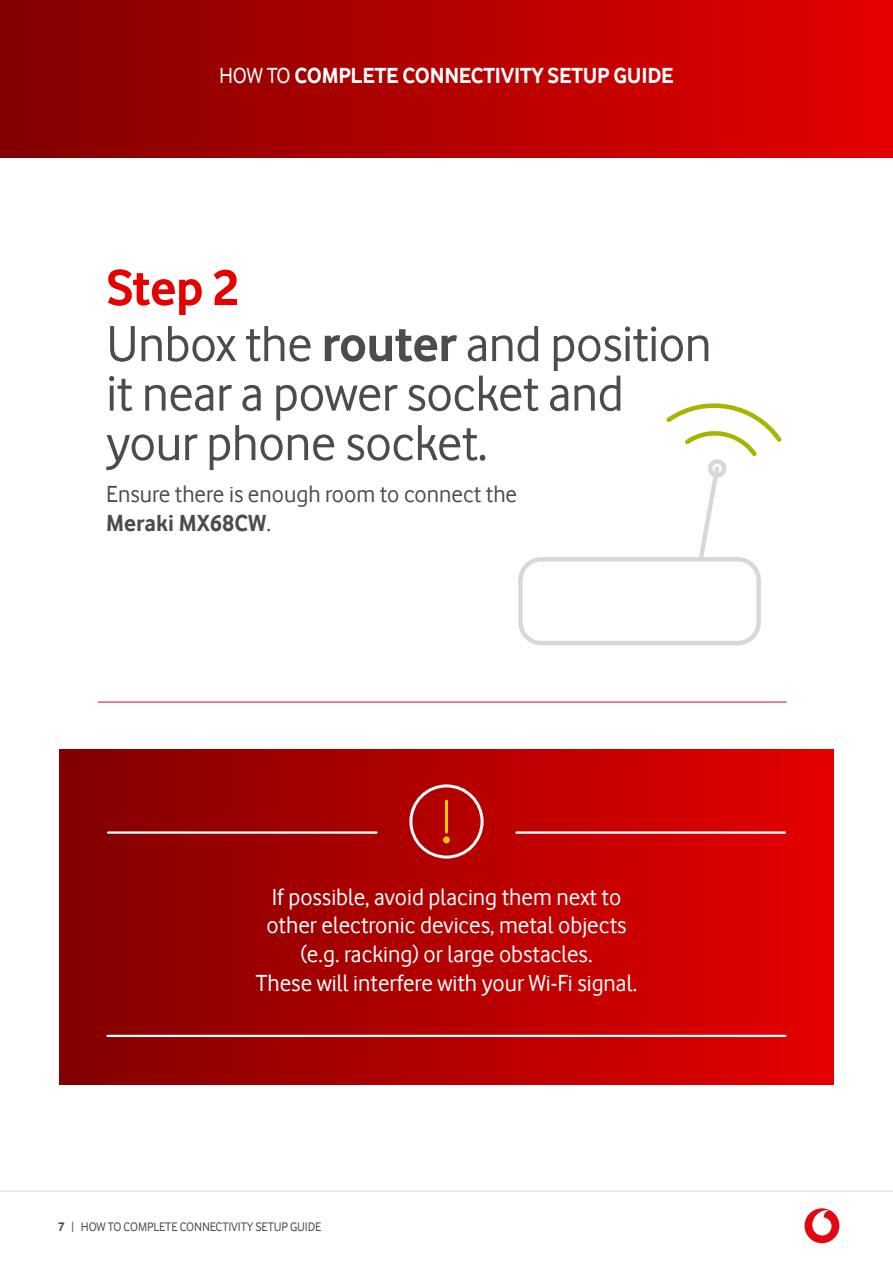
<style>
.page{position:relative;width:893px;height:1263px;background:#fff}
.page>*{position:absolute;margin:0;border:0;box-sizing:border-box;transform-origin:0 0}
.t1{font:52.5px/55.9px "Vodafone Rg";letter-spacing:-.01em;color:#4a4d4e}
.t2{font:24px/28.8px "Vodafone Rg";color:#fff;text-align:center}
.t3{font:24px/28.8px "Vodafone Rg";color:#4a4d4e}
.t4{font:700 22.5px "Vodafone Rg";letter-spacing:-.01em;color:#fff}
.t5{font:12.75px "Vodafone Rg";letter-spacing:-.01em;color:#4b4d4e}
.s1{font-weight:400}
.s2{font-weight:700;color:#e60000}
.s3{font-weight:700}
</style>
<div class="page">
<div style="left:0;top:0;width:893px;height:158px;background:linear-gradient(to right,#820000,#e50000)"></div>
<hr style="left:0;top:1191px;width:893px;height:1px;background:#d9d8d8">
<div style="left:804px;top:1208px;width:35px;height:35px;background:#e30613;border-radius:50%"></div>
<svg style="left:812px;top:1210px;width:19px;height:25px"></svg>
<svg style="left:518px;top:468px;width:243px;height:178px"></svg>
<hr style="left:98px;top:702px;width:688px;height:1px;background:#e30613">
<div style="left:60px;top:750px;width:773px;height:334px;background:linear-gradient(to right,#820101,#e50101)"></div>
<hr style="left:445px;top:801px;width:3px;height:31px;background:#fecb00">
<div style="left:443px;top:836px;width:7px;height:7px;border:3px solid #fecb00;border-radius:50%"></div>
<hr style="left:108px;top:831px;width:268px;height:3px;background:#fff">
<hr style="left:516px;top:831px;width:269px;height:3px;background:#fff">
<hr style="left:107px;top:1035px;width:678px;height:2px;background:#fff">
<svg style="left:666px;top:403px;width:116px;height:65px"></svg>
<div style="left:409px;top:784px;width:75px;height:74px;border:3px solid #fff;border-radius:50%"></div>
<p class="t4" style="left:219px;top:62px;width:456px"><span class="s1">HOW TO</span> COMPLETE CONNECTIVITY SETUP GUIDE</p>
<h1 class="t1" style="left:106px;top:259px;width:607px"><span class="s2">Step 2<br></span>Unbox the <span class="s3">router</span> and position</h1>
<h1 class="t1" style="left:106px;top:368px;width:519px;line-height:49.5px">it near a power socket and your phone socket.</h1>
<p class="t3" style="left:106px;top:480px;width:412px">Ensure there is enough room to connect the<br><span class="s3">Meraki MX68CW</span>.</p>
<p class="t2" style="left:256px;top:882px;width:383px">If possible, avoid placing them next to other electronic devices, metal objects (e.g. racking) or large obstacles.<br>These will interfere with your Wi-Fi signal.</p>
<p class="t5" style="left:58px;top:1219px;width:264px"><span class="s3">7</span> | HOW TO COMPLETE CONNECTIVITY SETUP GUIDE</p>
</div>
